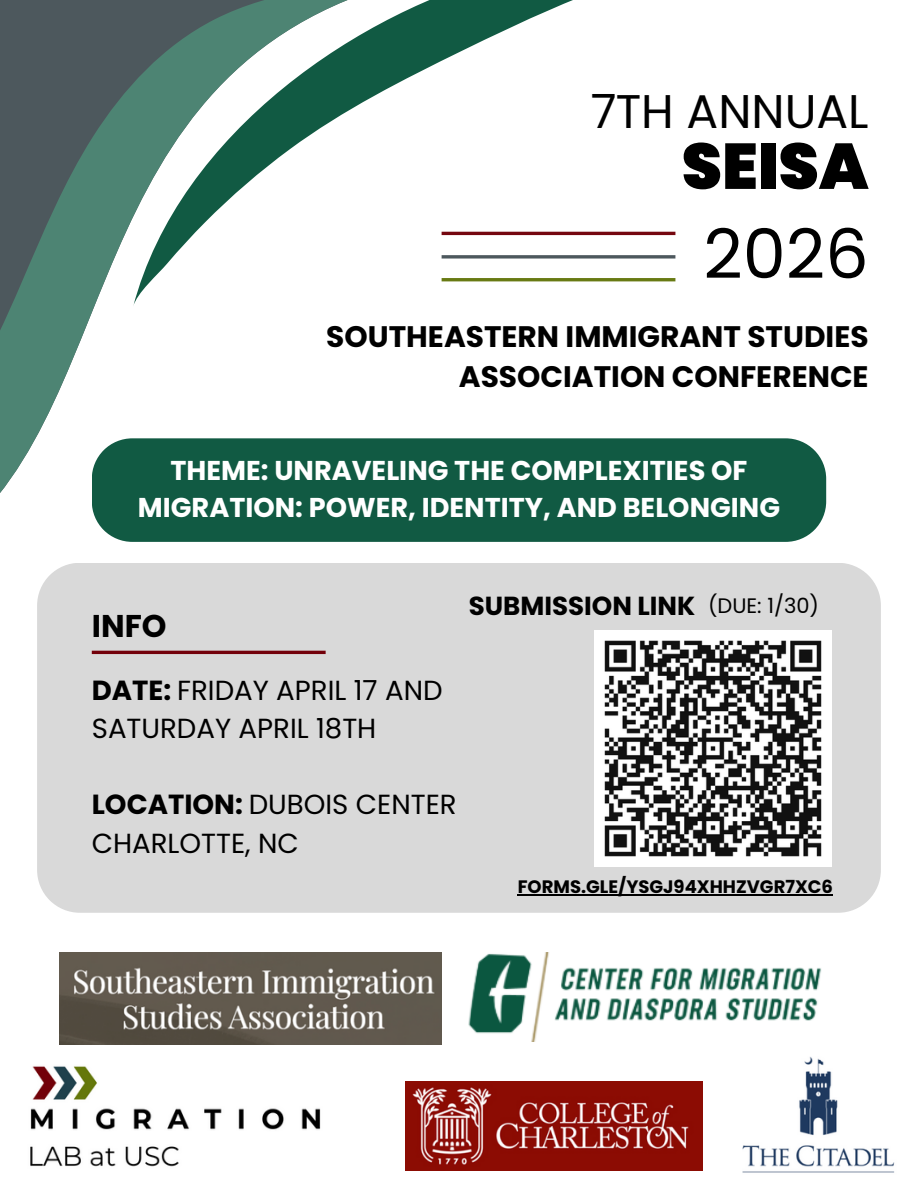
<style>
.page{position:relative;width:918px;height:1188px;background:#fff}
.page>*{position:absolute;margin:0;border:0;box-sizing:border-box;transform-origin:0 0}
.t1{font:68.55px "Poppins";color:#000}
.t2{font:900 64.5px "Poppins";color:#000}
.t3{font:47.25px "Poppins";color:#000}
.t4{font:700 31.5px "Poppins";color:#000}
.t5{font:700 29.7px/40.5px "Poppins";color:#000;text-align:right}
.t6{font:27.6px/38.2px "Poppins";color:#000}
.t7{font:700 27.15px/37.2px "Poppins";color:#fff;text-align:center}
.t8{font:700 26.1px "Poppins";color:#000}
.t9{font:21px "Poppins";color:#000}
.t10{font:700 18px "Poppins";color:#000}
.s1{font-weight:700}
</style>
<div class="page">
<svg style="left:0;top:0;width:133px;height:493px"></svg>
<svg style="left:133px;top:0;width:512px;height:306px"></svg>
<hr style="left:442px;top:232px;width:233px;height:3px;background:#75070f">
<svg style="left:442px;top:255px;width:233px;height:4px"></svg>
<hr style="left:442px;top:278px;width:233px;height:3px;background:#687a13">
<div style="left:92px;top:438px;width:734px;height:104px;background:#115a43"></div>
<div style="left:37px;top:563px;width:844px;height:350px;background:#d9d9d9"></div>
<hr style="left:92px;top:651px;width:234px;height:3px;background:#73000a">
<img style="left:595px;top:630px;width:236px;height:236px">
<img style="left:60px;top:952px;width:381px;height:92px">
<img style="left:468px;top:952px;width:354px;height:89px">
<img style="left:743px;top:1057px;width:152px;height:116px">
<img style="left:30px;top:1066px;width:291px;height:101px">
<img style="left:406px;top:1081px;width:297px;height:89px">
<hr style="left:518px;top:894px;width:315px;height:1px;background:#000">
<h3 class="t3" style="left:590px;top:79px;width:280px">7TH ANNUAL</h3>
<h2 class="t2" style="left:682px;top:121px;width:188px">SEISA</h2>
<h1 class="t1" style="left:703px;top:206px;width:167px">2026</h1>
<h4 class="t5" style="left:326px;top:316px;width:544px">SOUTHEASTERN IMMIGRANT STUDIES<br>ASSOCIATION CONFERENCE</h4>
<h5 class="t7" style="left:138px;top:452px;width:644px">THEME: UNRAVELING THE COMPLEXITIES OF<br>MIGRATION: POWER, IDENTITY, AND BELONGING</h5>
<h4 class="t4" style="left:92px;top:604px;width:76px">INFO</h4>
<h6 class="t6" style="left:92px;top:671px;width:352px"><span class="s1">DATE:</span> FRIDAY APRIL 17 AND<br>SATURDAY APRIL 18TH</h6>
<h5 class="t8" style="left:469px;top:587px;width:228px">SUBMISSION LINK</h5>
<p class="t9" style="left:708px;top:591px;width:112px">(DUE: 1/30)</p>
<h6 class="t6" style="left:92px;top:786px;width:366px"><span class="s1">LOCATION:</span> DUBOIS CENTER<br>CHARLOTTE, NC</h6>
<p class="t10" style="left:518px;top:874px;width:317px">FORMS.GLE/YSGJ94XHHZVGR7XC6</p>
</div>
